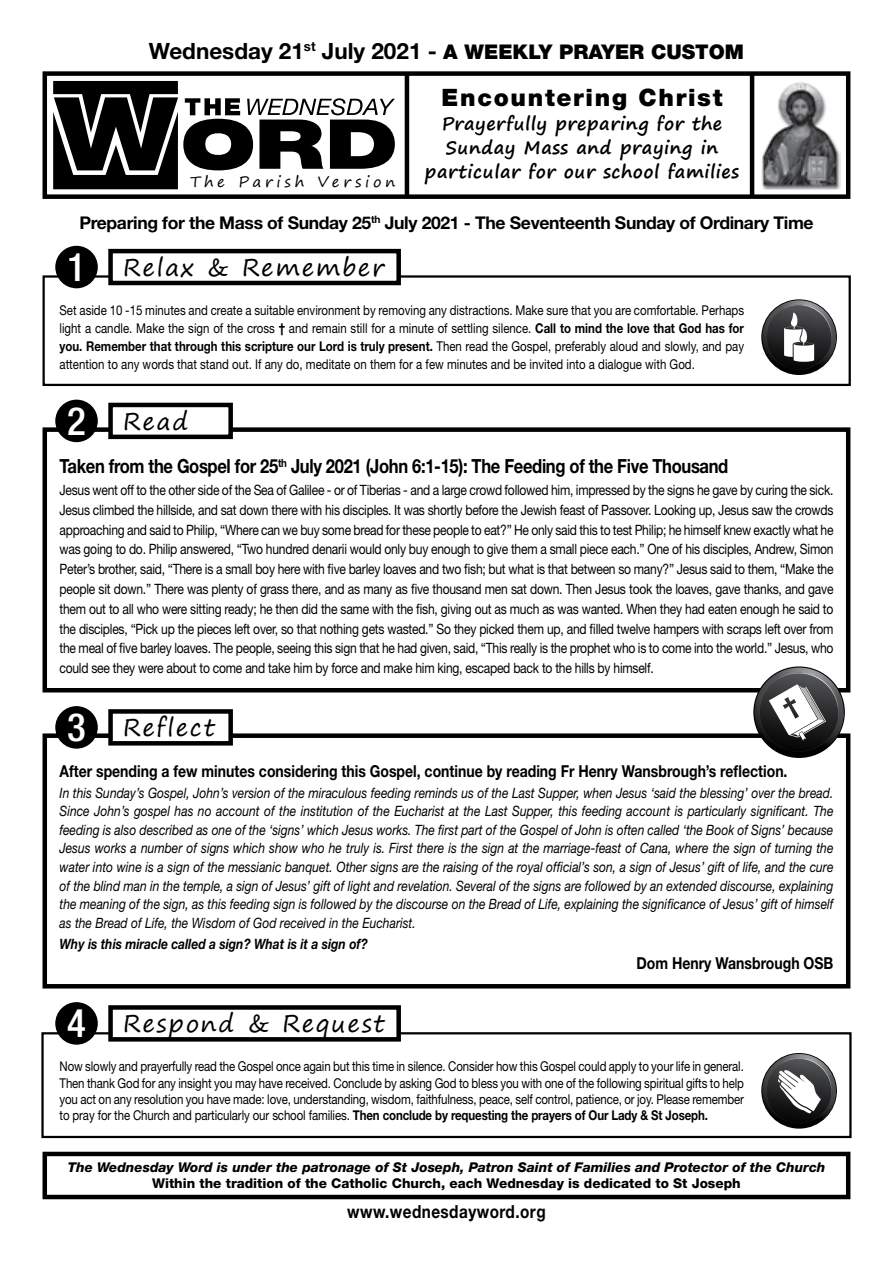
<style>
.page{position:relative;width:893px;height:1263px;background:#fff}
.page>*{position:absolute;margin:0;border:0;box-sizing:border-box;transform-origin:0 0}
.t1{font:24px "Segoe Print";letter-spacing:.07em;color:#000}
.t2{font:900 24px "Helvetica Neue LT Std";letter-spacing:.07em;color:#000}
.t3{font:700 22.5px "Helvetica Neue LT Std";color:#000}
.t4{font:700 19.5px "Helvetica Neue LT Std";letter-spacing:-.02em;color:#000;scale:.85 1}
.t5{font:700 18px/24px "Segoe Print";letter-spacing:.03em;color:#000;text-align:center}
.t6{font:700 18px "Helvetica Neue LT Std";letter-spacing:.03em;color:#000;scale:.85 1}
.t7{font:700 17.55px "Helvetica Neue LT Std";letter-spacing:-.02em;color:#000}
.t8{font:700 16.5px "Helvetica Neue LT Std";color:#000;scale:.85 1}
.t9{font:15px "Segoe Print";letter-spacing:.25em;color:#000}
.t10{font:14.25px/19.8px "Helvetica Neue LT Std";letter-spacing:-.02em;color:#000;text-align:justify;scale:.85 1}
.t11{font:italic 14.25px/18.6px "Helvetica Neue LT Std";color:#000;text-align:justify;scale:.85 1}
.t12{font:italic 700 14.25px "Helvetica Neue LT Std";color:#000;scale:.85 1}
.t13{font:13.5px/18px "Helvetica Neue LT Std";letter-spacing:-.005em;color:#000;text-align:justify;scale:.85 1}
.t14{font:italic 800 13.5px "Helvetica Neue LT Std";color:#000}
.t15{font:800 13.5px "Helvetica Neue LT Std";color:#000}
.s1{font-weight:900;font-size:20.25px}
.s2{font-family:"Helvetica Neue LT Std";font-weight:500;font-stretch:condensed;font-size:39px;color:#fff}
.s3{font-weight:700}
</style>
<div class="page">
<div style="left:43px;top:275px;width:808px;height:111px;border:2px solid #000"></div>
<div style="left:111px;top:251px;width:288px;height:32px;background:#fff"></div>
<div style="left:108px;top:249px;width:293px;height:36px;border:4px solid #000"></div>
<div style="left:55px;top:246px;width:43px;height:42px;background:#000;border-radius:50%"></div>
<img style="left:761px;top:82px;width:79px;height:108px">
<div style="left:43px;top:71px;width:807px;height:128px;border:4px solid #000"></div>
<hr style="left:405px;top:74px;width:4px;height:123px;background:#000">
<hr style="left:750px;top:74px;width:4px;height:123px;background:#000">
<svg style="left:53px;top:81px;width:342px;height:108px"></svg>
<div style="left:41px;top:1032px;width:811px;height:106px;border:2px solid #000"></div>
<div style="left:111px;top:1007px;width:288px;height:32px;background:#fff"></div>
<div style="left:108px;top:1005px;width:293px;height:36px;border:4px solid #000"></div>
<div style="left:55px;top:1002px;width:43px;height:43px;background:#000;border-radius:50%"></div>
<div style="left:43px;top:427px;width:807px;height:265px;border:4px solid #000"></div>
<div style="left:111px;top:405px;width:120px;height:32px;background:#fff"></div>
<div style="left:108px;top:403px;width:125px;height:36px;border:4px solid #000"></div>
<div style="left:55px;top:400px;width:43px;height:42px;background:#000;border-radius:50%"></div>
<div style="left:43px;top:1152px;width:807px;height:47px;border:4px solid #000"></div>
<div style="left:43px;top:733px;width:807px;height:255px;border:4px solid #000"></div>
<div style="left:111px;top:711px;width:120px;height:32px;background:#fff"></div>
<div style="left:108px;top:709px;width:125px;height:36px;border:4px solid #000"></div>
<div style="left:55px;top:706px;width:43px;height:43px;background:#000;border-radius:50%"></div>
<svg style="left:762px;top:1054px;width:74px;height:74px"></svg>
<svg style="left:766px;top:1058px;width:70px;height:70px"></svg>
<svg style="left:762px;top:300px;width:74px;height:74px"></svg>
<svg style="left:766px;top:304px;width:70px;height:70px"></svg>
<svg style="left:754px;top:667px;width:90px;height:90px"></svg>
<svg style="left:760px;top:673px;width:84px;height:84px"></svg>
<h2 class="t3" style="left:149px;top:37px;width:597px">Wednesday 21<sup>st</sup> July 2021 - <span class="s1">A WEEKLY PRAYER CUSTOM</span></h2>
<p class="t9" style="left:190px;top:168px;width:207px">The Parish Version</p>
<h1 class="t2" style="left:442px;top:83px;width:282px">Encountering Christ</h1>
<p class="t5" style="left:425px;top:111px;width:316px">Prayerfully preparing for the<br>Sunday Mass and praying in particular for our school families</p>
<p class="t7" style="left:79px;top:211px;width:736px">Preparing for the Mass of Sunday 25<sup>th</sup> July 2021 - The Seventeenth Sunday of Ordinary Time</p>
<h1 class="t1" style="left:67px;top:246px;width:319px"><span class="s2">1</span> Relax &amp; Remember</h1>
<p class="t13" style="left:60px;top:301px;width:807px">Set aside 10 -15 minutes and create a suitable environment by removing any distractions. Make sure that you are comfortable. Perhaps light a candle. Make the sign of the cross <span class="s3">†</span> and remain still for a minute of settling silence. <span class="s3">Call to mind the love that God has for you. Remember that through this scripture our Lord is truly present.</span> Then read the Gospel, preferably aloud and slowly, and pay attention to any words that stand out. If any do, meditate on them for a few minutes and be invited into a dialogue with God.</p>
<h1 class="t1" style="left:67px;top:400px;width:123px"><span class="s2">2</span> Read</h1>
<h3 class="t4" style="left:60px;top:454px;width:788px">Taken from the Gospel for 25<sup>th</sup> July 2021 (John 6:1-15): The Feeding of the Five Thousand</h3>
<p class="t10" style="left:60px;top:480px;width:912px">Jesus went off to the other side of the Sea of Galilee - or of Tiberias - and a large crowd followed him, impressed by the signs he gave by curing the sick.<br>Jesus climbed the hillside, and sat down there with his disciples. It was shortly before the Jewish feast of Passover. Looking up, Jesus saw the crowds approaching and said to Philip, “Where can we buy some bread for these people to eat?” He only said this to test Philip; he himself knew exactly what he was going to do. Philip answered, “Two hundred denarii would only buy enough to give them a small piece each.” One of his disciples, Andrew, Simon Peter’s brother, said, “There is a small boy here with five barley loaves and two fish; but what is that between so many?” Jesus said to them, “Make the people sit down.” There was plenty of grass there, and as many as five thousand men sat down. Then Jesus took the loaves, gave thanks, and gave them out to all who were sitting ready; he then did the same with the fish, giving out as much as was wanted. When they had eaten enough he said to the disciples, “Pick up the pieces left over, so that nothing gets wasted.” So they picked them up, and filled twelve hampers with scraps left over from the meal of five barley loaves. The people, seeing this sign that he had given, said, “This really is the prophet who is to come into the world.” Jesus, who could see they were about to come and take him by force and make him king, escaped back to the hills by himself.</p>
<h1 class="t1" style="left:67px;top:706px;width:149px"><span class="s2">3</span> Reflect</h1>
<p class="t8" style="left:60px;top:761px;width:858px">After spending a few minutes considering this Gospel, continue by reading Fr Henry Wansbrough’s reflection.</p>
<p class="t11" style="left:60px;top:783px;width:912px">In this Sunday’s Gospel, John’s version of the miraculous feeding reminds us of the Last Supper, when Jesus ‘said the blessing’ over the bread.<br>Since John’s gospel has no account of the institution of the Eucharist at the Last Supper, this feeding account is particularly significant. The feeding is also described as one of the ‘signs’ which Jesus works. The first part of the Gospel of John is often called ‘the Book of Signs’ because Jesus works a number of signs which show who he truly is. First there is the sign at the marriage-feast of Cana, where the sign of turning the water into wine is a sign of the messianic banquet. Other signs are the raising of the royal official’s son, a sign of Jesus’ gift of life, and the cure of the blind man in the temple, a sign of Jesus’ gift of light and revelation. Several of the signs are followed by an extended discourse, explaining the meaning of the sign, as this feeding sign is followed by the discourse on the Bread of Life, explaining the significance of Jesus’ gift of himself as the Bread of Life, the Wisdom of God received in the Eucharist.</p>
<p class="t12" style="left:60px;top:935px;width:364px">Why is this miracle called a sign? What is it a sign of?</p>
<p class="t8" style="left:636px;top:953px;width:233px">Dom Henry Wansbrough OSB</p>
<h1 class="t1" style="left:67px;top:1002px;width:319px"><span class="s2">4</span> Respond &amp; Request</h1>
<p class="t13" style="left:60px;top:1058px;width:807px;line-height:16.2px">Now slowly and prayerfully read the Gospel once again but this time in silence. Consider how this Gospel could apply to your life in general.<br>Then thank God for any insight you may have received. Conclude by asking God to bless you with one of the following spiritual gifts to help you act on any resolution you have made: love, understanding, wisdom, faithfulness, peace, self control, patience, or joy. Please remember to pray for the Church and particularly our school families. <span class="s3">Then conclude by requesting the prayers of Our Lady &amp; St Joseph.</span></p>
<p class="t14" style="left:68px;top:1159px;width:759px">The Wednesday Word is under the patronage of St Joseph, Patron Saint of Families and Protector of the Church</p>
<p class="t15" style="left:152px;top:1175px;width:590px">Within the tradition of the Catholic Church, each Wednesday is dedicated to St Joseph</p>
<p class="t6" style="left:347px;top:1200px;width:235px">www.wednesdayword.org</p>
</div>
